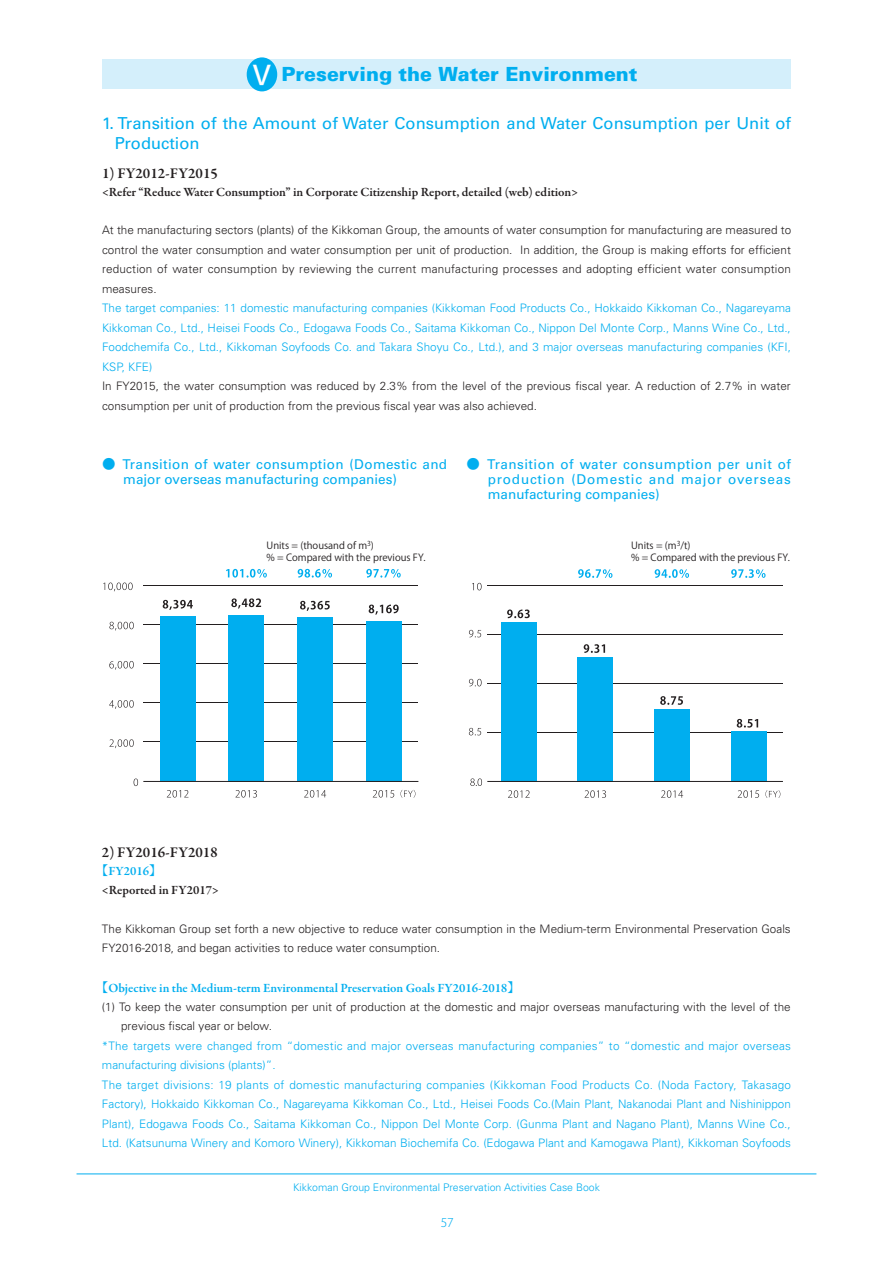
<style>
.page{position:relative;width:893px;height:1263px;background:#fff}
.page>*{position:absolute;margin:0;border:0;box-sizing:border-box;transform-origin:0 0}
.t1{font:900 19.5px "Univers";color:#00aeef}
.t2{font:16.5px/20.4px "Univers LT Pro 55 Roman";color:#00aeef}
.t3{font:600 15px "Garamond Premr Pro";color:#231f20}
.t4{font:13.5px/15px "Univers LT Pro 55 Roman";letter-spacing:.015em;color:#00aeef;text-align:justify}
.t5{font:600 12.75px/19.5px "Garamond Premr Pro";color:#231f20}
.t6{font:600 12.75px "Garamond Premr Pro";letter-spacing:-.005em;color:#00aeef}
.t7{font:300 12px "Koz Go Pro";color:#00aeef}
.t8{font:300 11.7px/19.5px "Univers";letter-spacing:.005em;color:#00aeef;text-align:justify}
.t9{font:300 11.7px/19.5px "Univers";color:#231f20}
.t10{font:300 10.5px "Univers";color:#00aeef}
.t11{font:9.75px/12px "Koz Go Pr 6 N";color:#231f20}
.s1{font-family:"Koz Go Pro";font-weight:500;font-size:26.25px;color:#fff}
.s2{font-family:"Koz Min Pro"}
.s3{font-family:"Koz Min Pr 6 N";font-weight:400;color:#00aeef}
.s4{color:#00aeef}
.s5{font-family:"Koz Min Pr 6 N";font-weight:400}
</style>
<div class="page">
<svg style="left:134px;top:778px;width:4px;height:8px"></svg>
<svg style="left:109px;top:739px;width:25px;height:9px"></svg>
<svg style="left:167px;top:790px;width:21px;height:7px"></svg>
<svg style="left:235px;top:790px;width:22px;height:7px"></svg>
<svg style="left:304px;top:790px;width:22px;height:7px"></svg>
<svg style="left:373px;top:790px;width:21px;height:7px"></svg>
<svg style="left:226px;top:569px;width:41px;height:9px"></svg>
<svg style="left:298px;top:569px;width:34px;height:9px"></svg>
<svg style="left:366px;top:569px;width:35px;height:9px"></svg>
<svg style="left:163px;top:600px;width:30px;height:10px"></svg>
<svg style="left:231px;top:598px;width:30px;height:10px"></svg>
<svg style="left:300px;top:601px;width:30px;height:10px"></svg>
<svg style="left:369px;top:605px;width:30px;height:10px"></svg>
<svg style="left:400px;top:790px;width:15px;height:8px"></svg>
<svg style="left:109px;top:700px;width:25px;height:9px"></svg>
<svg style="left:109px;top:661px;width:25px;height:9px"></svg>
<svg style="left:109px;top:622px;width:25px;height:8px"></svg>
<svg style="left:103px;top:582px;width:30px;height:9px"></svg>
<hr style="left:143px;top:742px;width:275px;height:1px;background:#231f20">
<hr style="left:143px;top:702px;width:275px;height:1px;background:#231f20">
<hr style="left:143px;top:663px;width:275px;height:1px;background:#231f20">
<hr style="left:143px;top:624px;width:275px;height:1px;background:#231f20">
<hr style="left:143px;top:585px;width:275px;height:1px;background:#231f20">
<div style="left:366px;top:621px;width:36px;height:160px;background:#00aeef"></div>
<div style="left:297px;top:617px;width:36px;height:164px;background:#00aeef"></div>
<div style="left:228px;top:615px;width:36px;height:166px;background:#00aeef"></div>
<div style="left:160px;top:617px;width:36px;height:164px;background:#00aeef"></div>
<hr style="left:143px;top:781px;width:275px;height:1px;background:#231f20">
<svg style="left:470px;top:778px;width:12px;height:8px"></svg>
<svg style="left:508px;top:790px;width:22px;height:8px"></svg>
<svg style="left:585px;top:790px;width:21px;height:8px"></svg>
<svg style="left:661px;top:790px;width:22px;height:8px"></svg>
<svg style="left:738px;top:790px;width:21px;height:8px"></svg>
<svg style="left:578px;top:569px;width:34px;height:9px"></svg>
<svg style="left:655px;top:569px;width:34px;height:9px"></svg>
<svg style="left:731px;top:569px;width:34px;height:9px"></svg>
<svg style="left:507px;top:609px;width:23px;height:9px"></svg>
<svg style="left:584px;top:644px;width:21px;height:9px"></svg>
<svg style="left:660px;top:696px;width:23px;height:9px"></svg>
<svg style="left:737px;top:719px;width:21px;height:9px"></svg>
<svg style="left:765px;top:790px;width:15px;height:8px"></svg>
<svg style="left:469px;top:728px;width:12px;height:7px"></svg>
<svg style="left:469px;top:679px;width:13px;height:7px"></svg>
<svg style="left:469px;top:630px;width:12px;height:7px"></svg>
<svg style="left:472px;top:583px;width:10px;height:7px"></svg>
<hr style="left:487px;top:634px;width:296px;height:1px;background:#231f20">
<hr style="left:487px;top:683px;width:296px;height:1px;background:#231f20">
<hr style="left:487px;top:732px;width:296px;height:1px;background:#231f20">
<div style="left:731px;top:731px;width:35px;height:50px;background:#00aeef"></div>
<div style="left:654px;top:709px;width:36px;height:72px;background:#00aeef"></div>
<div style="left:578px;top:657px;width:35px;height:124px;background:#00aeef"></div>
<div style="left:501px;top:622px;width:36px;height:159px;background:#00aeef"></div>
<hr style="left:487px;top:585px;width:296px;height:1px;background:#231f20">
<hr style="left:487px;top:781px;width:296px;height:1px;background:#231f20">
<div style="left:102px;top:60px;width:689px;height:29px;background:#d4effb"></div>
<div style="left:247px;top:57px;width:30px;height:34px;background:#00aeef;border-radius:50%"></div>
<hr style="left:77px;top:1174px;width:739px;height:1px;background:#00aeef">
<h1 class="t1" style="left:249px;top:62px;width:390px"><span class="s1">Ⅴ</span> Preserving the Water Environment</h1>
<h2 class="t2" style="left:115px;top:113px;width:678px;text-indent:-13px">1. Transition of the Amount of Water Consumption and Water Consumption per Unit of<br>Production</h2>
<p class="t3" style="left:102px;top:164px;width:117px">1) FY2012-FY2015</p>
<p class="t5" style="left:102px;top:182px;width:478px">&lt;Refer “Reduce Water Consumption” in Corporate Citizenship Report, detailed (web) edition&gt;</p>
<p class="t9" style="left:102px;top:220px;width:691px;text-align:justify">At the manufacturing sectors (plants) of the Kikkoman Group, the amounts of water consumption for manufacturing are measured to control the water consumption and water consumption per unit of production. In addition, the Group is making efforts for efficient reduction of water consumption by reviewing the current manufacturing processes and adopting efficient water consumption measures.</p>
<p class="t8" style="left:102px;top:298px;width:690px">The target companies: 11 domestic manufacturing companies (Kikkoman Food Products Co., Hokkaido Kikkoman Co., Nagareyama Kikkoman Co., Ltd., Heisei Foods Co., Edogawa Foods Co., Saitama Kikkoman Co., Nippon Del Monte Corp., Manns Wine Co., Ltd., Foodchemifa Co., Ltd., Kikkoman Soyfoods Co. and Takara Shoyu Co., Ltd.), and 3 major overseas manufacturing companies (KFI, KSP, KFE)</p>
<p class="t9" style="left:102px;top:376px;width:690px">In FY2015, the water consumption was reduced by 2.3% from the level of the previous fiscal year. A reduction of 2.7% in water consumption per unit of production from the previous fiscal year was also achieved.</p>
<p class="t4" style="left:123px;top:456px;width:325px;text-indent:-21px"><span class="s2">●</span> Transition of water consumption (Domestic and major overseas manufacturing companies)</p>
<p class="t4" style="left:488px;top:456px;width:305px;text-indent:-21px"><span class="s2">●</span> Transition of water consumption per unit of production (Domestic and major overseas manufacturing companies)</p>
<p class="t11" style="left:267px;top:539px;width:160px">Units = (thousand of m<sup>3</sup>)<br>% = Compared with the previous FY.</p>
<p class="t11" style="left:631px;top:539px;width:160px">Units = (m<sup>3</sup>/t)<br>% = Compared with the previous FY.</p>
<p class="t3" style="left:102px;top:843px;width:117px">2) FY2016-FY2018</p>
<p class="t5" style="left:102px;top:861px;width:118px;text-indent:-6px"><span class="s3">【</span><span class="s4">FY2016</span><span class="s3">】</span>&lt;Reported in FY2017&gt;</p>
<p class="t9" style="left:102px;top:918px;width:690px">The Kikkoman Group set forth a new objective to reduce water consumption in the Medium-term Environmental Preservation Goals<br>FY2016-2018, and began activities to reduce water consumption.</p>
<p class="t6" style="left:96px;top:980px;width:426px"><span class="s5">【</span>Objective in the Medium-term Environmental Preservation Goals FY2016-2018<span class="s5">】</span></p>
<p class="t9" style="left:121px;top:996px;width:671px;text-indent:-19px">(1) To keep the water consumption per unit of production at the domestic and major overseas manufacturing with the level of the previous fiscal year or below.</p>
<p class="t8" style="left:102px;top:1035px;width:691px;text-align:left">*The targets were changed from “domestic and major overseas manufacturing companies” to “domestic and major overseas manufacturing divisions (plants)”.<br>The target divisions: 19 plants of domestic manufacturing companies (Kikkoman Food Products Co. (Noda Factory, Takasago Factory), Hokkaido Kikkoman Co., Nagareyama Kikkoman Co., Ltd., Heisei Foods Co.(Main Plant, Nakanodai Plant and Nishinippon Plant), Edogawa Foods Co., Saitama Kikkoman Co., Nippon Del Monte Corp. (Gunma Plant and Nagano Plant), Manns Wine Co., Ltd. (Katsunuma Winery and Komoro Winery), Kikkoman Biochemifa Co. (Edogawa Plant and Kamogawa Plant), Kikkoman Soyfoods</p>
<p class="t10" style="left:293px;top:1181px;width:308px">Kikkoman Group Environmental Preservation Activities Case Book</p>
<p class="t7" style="left:441px;top:1214px;width:15px">57</p>
</div>
